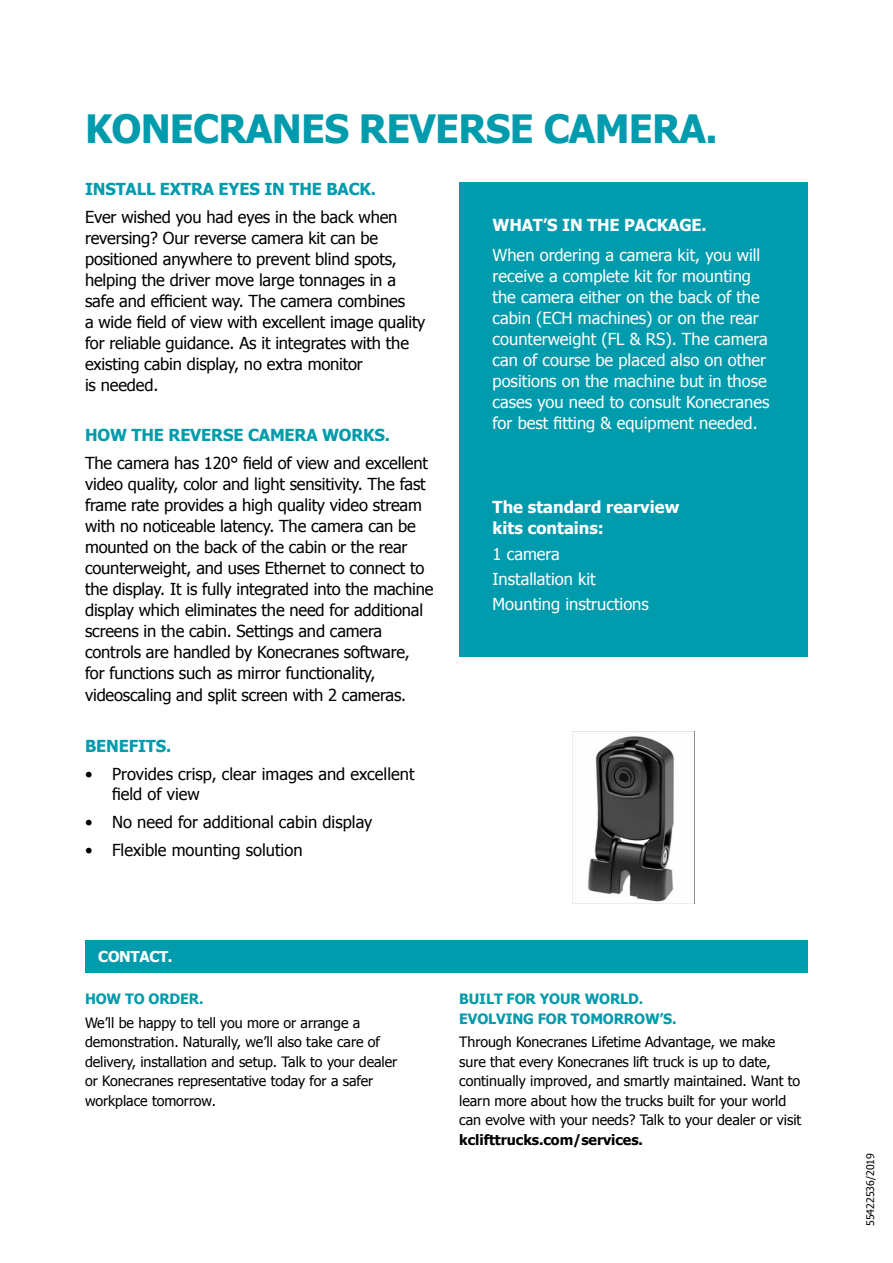
<style>
.page{position:relative;width:893px;height:1263px;background:#fff}
.page>*{position:absolute;margin:0;border:0;box-sizing:border-box;transform-origin:0 0}
.t1{font:700 39px "Tahoma";letter-spacing:-.02em;color:#009bac}
.t2{font:16.5px/21px "Tahoma";letter-spacing:-.01em;color:#000}
.t3{font:16.5px/21px "Tahoma";color:#fff}
.t4{font:700 16.5px "Tahoma";letter-spacing:-.01em;color:#009bac}
.t5{font:700 16.5px/21px "Tahoma";color:#fff}
.t6{font:700 15px "Tahoma";letter-spacing:-.02em;color:#fff}
.t7{font:14.25px/19.5px "Tahoma";letter-spacing:-.005em;color:#000}
.t8{font:700 14.25px/19.5px "Tahoma";letter-spacing:-.01em;color:#009bac}
.t9{font:700 14.25px "Tahoma";letter-spacing:-.005em;color:#000}
.t10{font:10.5px "Tahoma";color:#000}
</style>
<div class="page">
<div style="left:459px;top:183px;width:349px;height:474px;background:#009bac"></div>
<div style="left:85px;top:940px;width:723px;height:33px;background:#009bac"></div>
<img style="left:572px;top:731px;width:123px;height:172px">
<h1 class="t1" style="left:85px;top:102px;width:634px">KONECRANES REVERSE CAMERA.</h1>
<p class="t4" style="left:85px;top:178px;width:293px">INSTALL EXTRA EYES IN THE BACK.</p>
<p class="t2" style="left:85px;top:205px;width:342px">Ever wished you had eyes in the back when reversing? Our reverse camera kit can be positioned anywhere to prevent blind spots, helping the driver move large tonnages in a safe and efficient way. The camera combines<br>a wide field of view with excellent image quality for reliable guidance. As it integrates with the existing cabin display, no extra monitor<br>is needed.</p>
<p class="t4" style="left:85px;top:424px;width:307px">HOW THE REVERSE CAMERA WORKS.</p>
<p class="t2" style="left:85px;top:451px;width:350px">The camera has 120° field of view and excellent video quality, color and light sensitivity. The fast frame rate provides a high quality video stream with no noticeable latency. The camera can be mounted on the back of the cabin or the rear counterweight, and uses Ethernet to connect to the display. It is fully integrated into the machine display which eliminates the need for additional screens in the cabin. Settings and camera controls are handled by Konecranes software, for functions such as mirror functionality,</p>
<p class="t2" style="left:85px;top:684px;width:323px">videoscaling and split screen with 2 cameras.</p>
<p class="t4" style="left:85px;top:734px;width:88px">BENEFITS.</p>
<p class="t2" style="left:112px;top:764px;width:304px;line-height:19.5px;text-indent:-27px">• Provides crisp, clear images and excellent field of view</p>
<p class="t2" style="left:85px;top:810px;width:289px">• No need for additional cabin display</p>
<p class="t2" style="left:85px;top:838px;width:219px">• Flexible mounting solution</p>
<p class="t5" style="left:493px;top:214px;width:216px">WHAT’S IN THE PACKAGE.</p>
<p class="t3" style="left:493px;top:244px;width:278px">When ordering a camera kit, you will receive a complete kit for mounting the camera either on the back of the cabin (ECH machines) or on the rear counterweight (FL &amp; RS). The camera can of course be placed also on other positions on the machine but in those cases you need to consult Konecranes for best fitting &amp; equipment needed.</p>
<p class="t5" style="left:493px;top:496px;width:188px">The standard rearview kits contains:</p>
<p class="t3" style="left:493px;top:540px;width:158px;line-height:25.2px">1 camera<br>Installation kit<br>Mounting instructions</p>
<p class="t6" style="left:98px;top:946px;width:76px">CONTACT.</p>
<p class="t8" style="left:85px;top:988px;width:120px">HOW TO ORDER.</p>
<p class="t7" style="left:85px;top:1012px;width:314px">We’ll be happy to tell you more or arrange a demonstration. Naturally, we’ll also take care of delivery, installation and setup. Talk to your dealer or Konecranes representative today for a safer workplace tomorrow.</p>
<p class="t8" style="left:459px;top:988px;width:219px">BUILT FOR YOUR WORLD.<br>EVOLVING FOR TOMORROW’S.</p>
<p class="t7" style="left:459px;top:1032px;width:344px">Through Konecranes Lifetime Advantage, we make sure that every Konecranes lift truck is up to date, continually improved, and smartly maintained. Want to learn more about how the trucks built for your world can evolve with your needs? Talk to your dealer or visit</p>
<p class="t9" style="left:459px;top:1129px;width:185px">kclifttrucks.com/services.</p>
<p class="t10" style="left:863px;top:1226px;width:74px;rotate:-90deg">55422536/2019</p>
</div>
